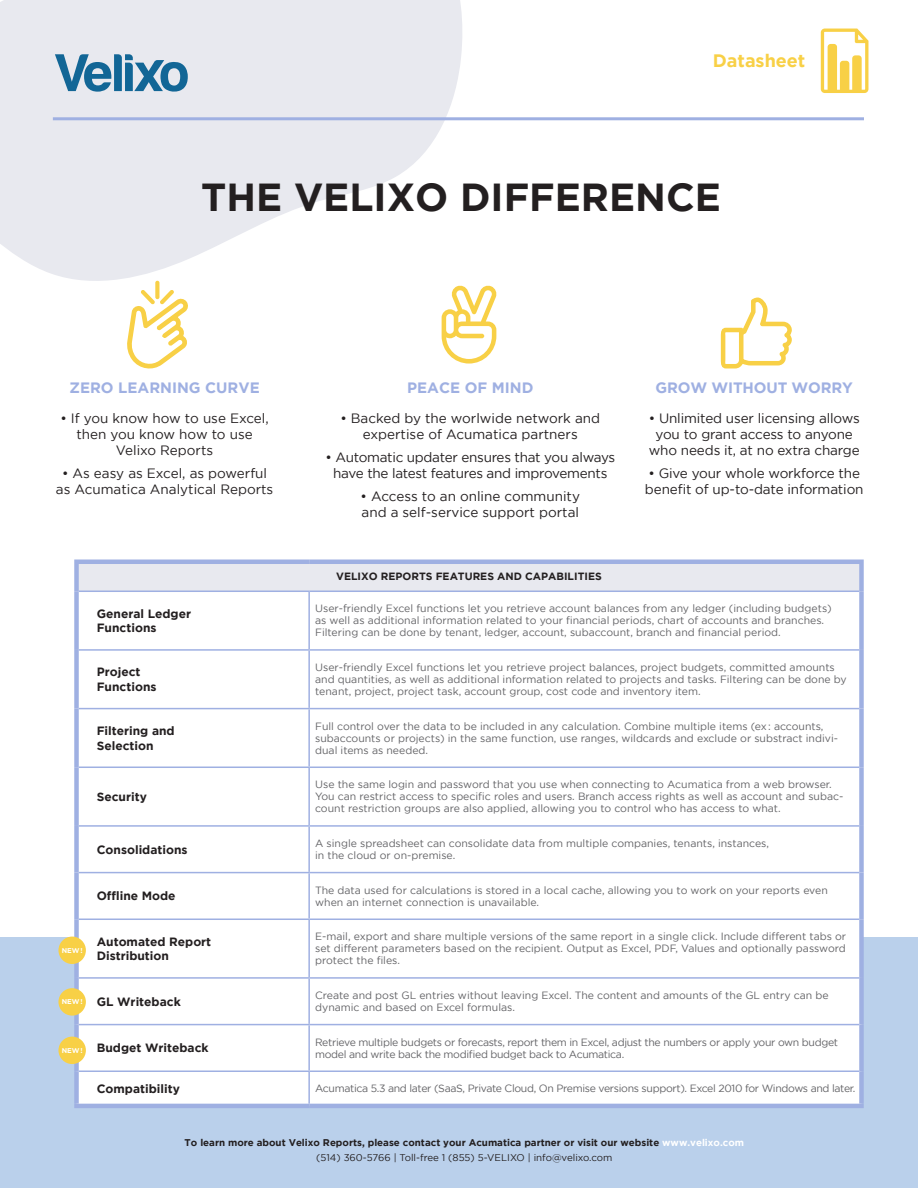
<style>
.page{position:relative;width:918px;height:1188px;background:#fff}
.page>*{position:absolute;margin:0;border:0;box-sizing:border-box;transform-origin:0 0}
.t1{font:700 39px "Gotham";color:#231f20}
.t2{font:700 18px "Gotham";color:#f8d046}
.t3{font:700 15px "Gotham";color:#9fb0e2}
.t4{font:13.5px/16.2px "Gotham";letter-spacing:-.01em;color:#231f20;text-align:center}
.t5{font:700 12px/14.4px "Gotham";color:#231f20}
.t6{font:10.5px/12px "Gotham";color:#636366}
.t7{font:10.5px/12px "Gotham";letter-spacing:-.03em;color:#636366}
.t8{font:700 10.5px "Gotham";color:#231f20}
.t9{font:700 9.75px/15px "Gotham";color:#231f20;text-align:center}
.t10{font:700 6.9px "Gotham";color:#fff}
.s1{color:#fff}
.s2{font-weight:400}
</style>
<div class="page">
<svg style="left:0;top:0;width:464px;height:288px;fill:#e8e9ef"></svg>
<div style="left:0;top:937px;width:918px;height:251px;background:#bad0eb"></div>
<hr style="left:53px;top:117px;width:811px;height:3px;background:#9fb0e2">
<svg style="left:821px;top:29px;width:47px;height:64px"></svg>
<div style="left:77px;top:562px;width:784px;height:29px;background:#e8e9ef"></div>
<svg style="left:79px;top:707px;width:780px;height:397px"></svg>
<hr style="left:79px;top:591px;width:230px;height:1px;background:#9fb0e2">
<hr style="left:309px;top:591px;width:550px;height:1px;background:#9fb0e2">
<hr style="left:308px;top:592px;width:2px;height:57px;background:#9fb0e2">
<hr style="left:79px;top:649px;width:230px;height:2px;background:#9fb0e2">
<hr style="left:309px;top:649px;width:550px;height:2px;background:#9fb0e2">
<hr style="left:308px;top:651px;width:2px;height:57px;background:#9fb0e2">
<hr style="left:79px;top:708px;width:230px;height:1px;background:#9fb0e2">
<hr style="left:309px;top:708px;width:550px;height:1px;background:#9fb0e2">
<hr style="left:308px;top:709px;width:2px;height:58px;background:#9fb0e2">
<hr style="left:79px;top:767px;width:230px;height:1px;background:#9fb0e2">
<hr style="left:309px;top:767px;width:550px;height:1px;background:#9fb0e2">
<hr style="left:308px;top:768px;width:2px;height:57px;background:#9fb0e2">
<hr style="left:79px;top:825px;width:230px;height:2px;background:#9fb0e2">
<hr style="left:309px;top:825px;width:550px;height:2px;background:#9fb0e2">
<hr style="left:308px;top:827px;width:2px;height:45px;background:#9fb0e2">
<hr style="left:79px;top:872px;width:230px;height:1px;background:#9fb0e2">
<hr style="left:309px;top:872px;width:550px;height:1px;background:#9fb0e2">
<hr style="left:308px;top:873px;width:2px;height:46px;background:#9fb0e2">
<hr style="left:79px;top:919px;width:230px;height:1px;background:#9fb0e2">
<hr style="left:309px;top:919px;width:550px;height:1px;background:#9fb0e2">
<hr style="left:308px;top:920px;width:2px;height:57px;background:#9fb0e2">
<hr style="left:79px;top:977px;width:230px;height:2px;background:#9fb0e2">
<hr style="left:309px;top:977px;width:550px;height:2px;background:#9fb0e2">
<hr style="left:308px;top:979px;width:2px;height:45px;background:#9fb0e2">
<hr style="left:79px;top:1024px;width:230px;height:1px;background:#9fb0e2">
<hr style="left:309px;top:1024px;width:550px;height:1px;background:#9fb0e2">
<hr style="left:308px;top:1025px;width:2px;height:46px;background:#9fb0e2">
<hr style="left:79px;top:1071px;width:230px;height:1px;background:#9fb0e2">
<hr style="left:309px;top:1071px;width:550px;height:1px;background:#9fb0e2">
<hr style="left:308px;top:1072px;width:2px;height:32px;background:#9fb0e2">
<hr style="left:74px;top:560px;width:235px;height:4px;background:#9fb0e2">
<div style="left:74px;top:564px;width:5px;height:27px;background:#9fb0e2"></div>
<hr style="left:309px;top:560px;width:555px;height:4px;background:#9fb0e2">
<div style="left:74px;top:591px;width:5px;height:59px;background:#9fb0e2"></div>
<div style="left:74px;top:650px;width:5px;height:59px;background:#9fb0e2"></div>
<div style="left:74px;top:709px;width:5px;height:58px;background:#9fb0e2"></div>
<div style="left:74px;top:767px;width:5px;height:59px;background:#9fb0e2"></div>
<div style="left:74px;top:826px;width:5px;height:47px;background:#9fb0e2"></div>
<div style="left:74px;top:873px;width:5px;height:46px;background:#9fb0e2"></div>
<div style="left:74px;top:919px;width:5px;height:59px;background:#9fb0e2"></div>
<div style="left:74px;top:978px;width:5px;height:47px;background:#9fb0e2"></div>
<div style="left:74px;top:1025px;width:5px;height:46px;background:#9fb0e2"></div>
<div style="left:74px;top:1071px;width:5px;height:33px;background:#9fb0e2"></div>
<hr style="left:74px;top:1104px;width:235px;height:4px;background:#9fb0e2">
<hr style="left:309px;top:1104px;width:555px;height:4px;background:#9fb0e2">
<div style="left:859px;top:591px;width:5px;height:59px;background:#9fb0e2"></div>
<div style="left:859px;top:650px;width:5px;height:59px;background:#9fb0e2"></div>
<div style="left:859px;top:709px;width:5px;height:58px;background:#9fb0e2"></div>
<div style="left:859px;top:767px;width:5px;height:59px;background:#9fb0e2"></div>
<div style="left:859px;top:826px;width:5px;height:47px;background:#9fb0e2"></div>
<div style="left:859px;top:873px;width:5px;height:46px;background:#9fb0e2"></div>
<div style="left:859px;top:919px;width:5px;height:59px;background:#9fb0e2"></div>
<div style="left:859px;top:978px;width:5px;height:47px;background:#9fb0e2"></div>
<div style="left:859px;top:1025px;width:5px;height:46px;background:#9fb0e2"></div>
<div style="left:859px;top:1071px;width:5px;height:33px;background:#9fb0e2"></div>
<div style="left:859px;top:564px;width:5px;height:27px;background:#9fb0e2"></div>
<svg style="left:55px;top:54px;width:133px;height:38px;background:#7ba6c1"></svg>
<div style="left:58px;top:937px;width:28px;height:27px;background:#f8d046;border-radius:50%"></div>
<div style="left:58px;top:988px;width:28px;height:28px;background:#f8d046;border-radius:50%"></div>
<div style="left:58px;top:1037px;width:28px;height:27px;background:#f8d046;border-radius:50%"></div>
<svg style="left:127px;top:288px;width:61px;height:81px"></svg>
<div style="left:155px;top:281px;width:4px;height:18px;border:2px solid #f8d046"></div>
<svg style="left:720px;top:297px;width:72px;height:72px"></svg>
<svg style="left:442px;top:285px;width:55px;height:79px"></svg>
<p class="t2" style="left:713px;top:51px;width:94px">Datasheet</p>
<p class="t1" style="left:201px;top:174px;width:521px">THE VELIXO DIFFERENCE</p>
<p class="t3" style="left:69px;top:379px;width:192px">ZERO LEARNING CURVE</p>
<p class="t4" style="left:60px;top:410px;width:210px">• If you know how to use Excel, then you know how to use<br>Velixo Reports</p>
<p class="t4" style="left:56px;top:465px;width:219px">• As easy as Excel, as powerful as Acumatica Analytical Reports</p>
<p class="t3" style="left:407px;top:379px;width:128px">PEACE OF MIND</p>
<p class="t4" style="left:341px;top:410px;width:261px">• Backed by the worlwide network and expertise of Acumatica partners</p>
<p class="t4" style="left:325px;top:449px;width:291px">• Automatic updater ensures that you always have the latest features and improvements</p>
<p class="t4" style="left:361px;top:488px;width:221px">• Access to an online community</p>
<p class="t4" style="left:362px;top:504px;width:219px">and a self-service support portal</p>
<p class="t8" style="left:336px;top:571px;width:267px">VELIXO REPORTS FEATURES AND CAPABILITIES</p>
<p class="t3" style="left:656px;top:379px;width:199px">GROW WITHOUT WORRY</p>
<p class="t4" style="left:649px;top:410px;width:213px">• Unlimited user licensing allows</p>
<p class="t4" style="left:656px;top:426px;width:199px">you to grant access to anyone</p>
<p class="t4" style="left:649px;top:442px;width:213px">who needs it, at no extra charge</p>
<p class="t4" style="left:645px;top:465px;width:220px;text-align:left">• Give your whole workforce the benefit of up-to-date information</p>
<p class="t5" style="left:97px;top:606px;width:96px">General Ledger<br>Functions</p>
<p class="t6" style="left:315px;top:603px;width:518px">User-friendly Excel functions let you retrieve account balances from any ledger (including budgets)</p>
<p class="t6" style="left:315px;top:615px;width:511px">as well as additional information related to your financial periods, chart of accounts and branches.<br>Filtering can be done by tenant, ledger, account, subaccount, branch and financial period.</p>
<p class="t10" style="left:62px;top:946px;width:22px">NEW!</p>
<p class="t10" style="left:62px;top:998px;width:22px">NEW!</p>
<p class="t10" style="left:62px;top:1046px;width:22px">NEW!</p>
<p class="t5" style="left:97px;top:665px;width:45px">Project</p>
<p class="t5" style="left:97px;top:679px;width:61px">Functions</p>
<p class="t5" style="left:97px;top:723px;width:79px">Filtering and</p>
<p class="t5" style="left:97px;top:738px;width:58px">Selection</p>
<p class="t6" style="left:315px;top:661px;width:533px">User-friendly Excel functions let you retrieve project balances, project budgets, committed amounts and quantities, as well as additional information related to projects and tasks. Filtering can be done by tenant, project, project task, account group, cost code and inventory item.</p>
<p class="t6" style="left:315px;top:720px;width:524px">Full control over the data to be included in any calculation. Combine multiple items (ex: accounts, subaccounts or projects) in the same function, use ranges, wildcards and exclude or substract indivi&shy;dual items as needed.</p>
<p class="t5" style="left:97px;top:789px;width:52px">Security</p>
<p class="t6" style="left:315px;top:779px;width:530px">Use the same login and password that you use when connecting to Acumatica from a web browser.<br>You can restrict access to specific roles and users. Branch access rights as well as account and subac&shy;count restriction groups are also applied, allowing you to control who has access to what.</p>
<p class="t5" style="left:97px;top:842px;width:92px">Consolidations</p>
<p class="t6" style="left:315px;top:837px;width:455px">A single spreadsheet can consolidate data from multiple companies, tenants, instances, in the cloud or on-premise.</p>
<p class="t5" style="left:97px;top:889px;width:80px">Offline Mode</p>
<p class="t6" style="left:315px;top:884px;width:514px">The data used for calculations is stored in a local cache, allowing you to work on your reports even when an internet connection is unavailable.</p>
<p class="t5" style="left:97px;top:934px;width:116px">Automated Report</p>
<p class="t5" style="left:97px;top:948px;width:74px">Distribution</p>
<p class="t6" style="left:315px;top:931px;width:533px;text-align:justify">E-mail, export and share multiple versions of the same report in a single click. Include different tabs or set different parameters based on the recipient. Output as Excel, PDF, Values and optionally password protect the files.</p>
<p class="t5" style="left:97px;top:994px;width:86px">GL Writeback</p>
<p class="t6" style="left:315px;top:989px;width:515px">Create and post GL entries without leaving Excel. The content and amounts of the GL entry can be dynamic and based on Excel formulas.</p>
<p class="t5" style="left:97px;top:1041px;width:113px">Budget Writeback</p>
<p class="t7" style="left:315px;top:1036px;width:525px">Retrieve multiple budgets or forecasts, report them in Excel, adjust the numbers or apply your own budget model and write back the modified budget back to Acumatica.</p>
<p class="t5" style="left:97px;top:1081px;width:85px">Compatibility</p>
<p class="t7" style="left:315px;top:1083px;width:542px">Acumatica 5.3 and later (SaaS, Private Cloud, On Premise versions support). Excel 2010 for Windows and later.</p>
<p class="t9" style="left:185px;top:1135px;width:561px">To learn more about Velixo Reports, please contact your Acumatica partner or visit our website <span class="s1">www.velixo.com </span><span class="s2">(514) 360-5766 | Toll-free 1 (855) 5-VELIXO | info@velixo.com</span></p>
</div>
